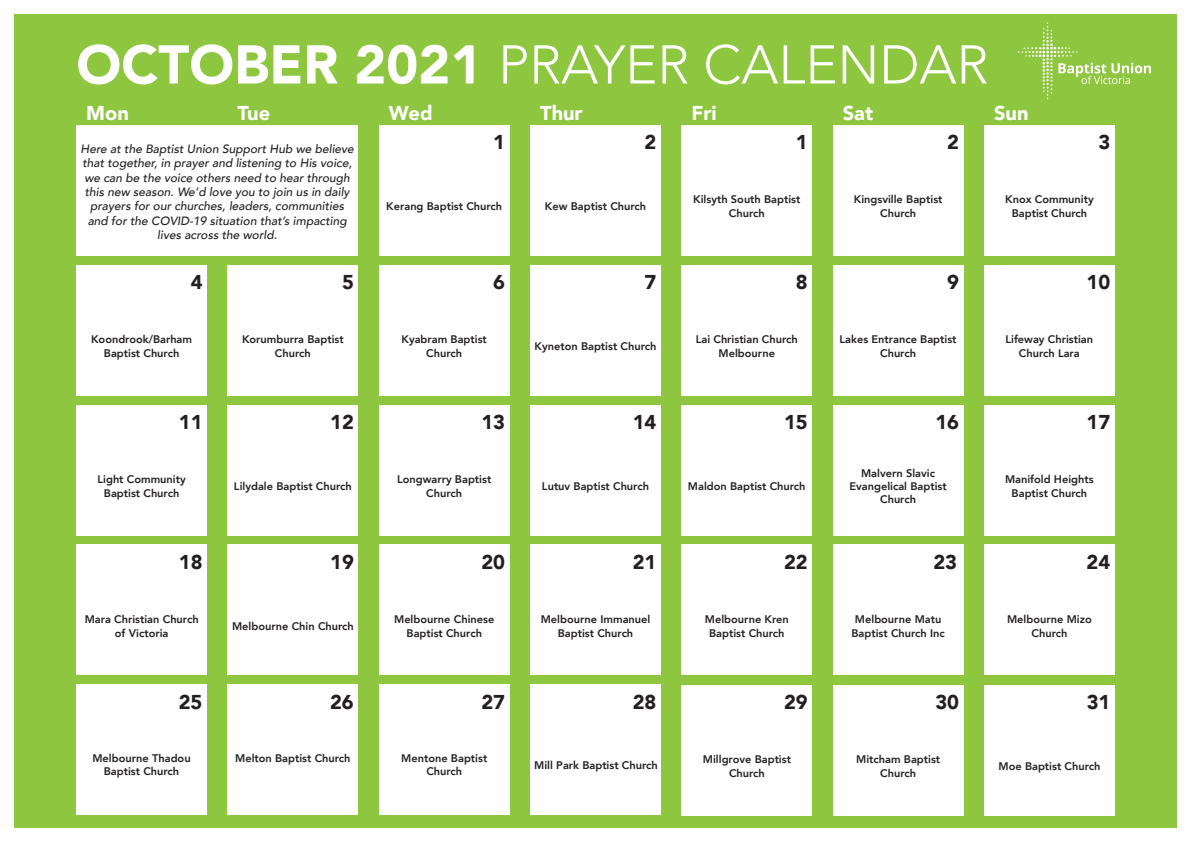
<style>
.page{position:relative;width:1191px;height:842px;background:#fff}
.page>*{position:absolute;margin:0;border:0;box-sizing:border-box;transform-origin:0 0}
.t1{font:300 54px "Avenir";color:#fff}
.t2{font:900 20px "Avenir";color:#231f20}
.t3{font:900 20px "Avenir";color:#fff}
.t4{font:italic 500 12px/14.4px "Avenir";color:#231f20;text-align:center}
.t5{font:800 11px/13.2px "Avenir";color:#231f20;text-align:center}
.s1{font-weight:900}
</style>
<div class="page">
<div style="left:14px;top:14px;width:1162px;height:814px;background:#8ec640"></div>
<div style="left:681px;top:685px;width:131px;height:130px;background:#fff"></div>
<div style="left:833px;top:685px;width:130px;height:130px;background:#fff"></div>
<div style="left:379px;top:125px;width:130px;height:130px;background:#fff"></div>
<div style="left:530px;top:125px;width:130px;height:130px;background:#fff"></div>
<div style="left:833px;top:125px;width:130px;height:130px;background:#fff"></div>
<div style="left:681px;top:125px;width:131px;height:130px;background:#fff"></div>
<div style="left:984px;top:125px;width:130px;height:130px;background:#fff"></div>
<div style="left:76px;top:265px;width:131px;height:130px;background:#fff"></div>
<div style="left:228px;top:265px;width:130px;height:130px;background:#fff"></div>
<div style="left:379px;top:265px;width:130px;height:130px;background:#fff"></div>
<div style="left:530px;top:265px;width:130px;height:130px;background:#fff"></div>
<div style="left:833px;top:265px;width:130px;height:130px;background:#fff"></div>
<div style="left:681px;top:265px;width:131px;height:130px;background:#fff"></div>
<div style="left:984px;top:265px;width:130px;height:130px;background:#fff"></div>
<div style="left:76px;top:405px;width:131px;height:130px;background:#fff"></div>
<div style="left:228px;top:405px;width:130px;height:130px;background:#fff"></div>
<div style="left:379px;top:405px;width:130px;height:130px;background:#fff"></div>
<div style="left:530px;top:405px;width:130px;height:130px;background:#fff"></div>
<div style="left:833px;top:405px;width:130px;height:130px;background:#fff"></div>
<div style="left:681px;top:405px;width:131px;height:130px;background:#fff"></div>
<div style="left:984px;top:405px;width:130px;height:130px;background:#fff"></div>
<div style="left:76px;top:545px;width:131px;height:130px;background:#fff"></div>
<div style="left:228px;top:545px;width:130px;height:130px;background:#fff"></div>
<div style="left:379px;top:545px;width:130px;height:130px;background:#fff"></div>
<div style="left:530px;top:545px;width:130px;height:130px;background:#fff"></div>
<div style="left:833px;top:545px;width:130px;height:130px;background:#fff"></div>
<div style="left:681px;top:545px;width:131px;height:130px;background:#fff"></div>
<div style="left:984px;top:545px;width:130px;height:130px;background:#fff"></div>
<div style="left:76px;top:685px;width:131px;height:130px;background:#fff"></div>
<div style="left:228px;top:685px;width:130px;height:130px;background:#fff"></div>
<div style="left:379px;top:685px;width:130px;height:130px;background:#fff"></div>
<div style="left:530px;top:685px;width:130px;height:130px;background:#fff"></div>
<svg style="left:1018px;top:22px;width:133px;height:77px"></svg>
<div style="left:984px;top:685px;width:130px;height:130px;background:#fff"></div>
<div style="left:76px;top:125px;width:282px;height:130px;background:#fff"></div>
<p class="t1" style="left:76px;top:33px;width:913px"><span class="s1">OCTOBER 2021</span> PRAYER CALENDAR</p>
<p class="t3" style="left:86px;top:96px;width:44px">Mon</p>
<p class="t3" style="left:238px;top:96px;width:34px">Tue</p>
<p class="t3" style="left:389px;top:96px;width:45px">Wed</p>
<p class="t3" style="left:540px;top:96px;width:44px">Thur</p>
<p class="t3" style="left:691px;top:96px;width:27px">Fri</p>
<p class="t3" style="left:842px;top:96px;width:32px">Sat</p>
<p class="t3" style="left:994px;top:96px;width:36px">Sun</p>
<p class="t4" style="left:80px;top:142px;width:275px">Here at the Baptist Union Support Hub we believe that together, in prayer and listening to His voice, we can be the voice others need to hear through this new season. We’d love you to join us in daily prayers for our churches, leaders, communities and for the COVID-19 situation that’s impacting lives across the world.</p>
<p class="t2" style="left:493px;top:125px;width:13px">1</p>
<p class="t2" style="left:644px;top:125px;width:13px">2</p>
<p class="t2" style="left:796px;top:125px;width:13px">1</p>
<p class="t2" style="left:947px;top:125px;width:13px">2</p>
<p class="t2" style="left:1098px;top:125px;width:13px">3</p>
<p class="t5" style="left:386px;top:200px;width:117px">Kerang Baptist Church</p>
<p class="t5" style="left:545px;top:200px;width:103px">Kew Baptist Church</p>
<p class="t5" style="left:693px;top:193px;width:109px">Kilsyth South Baptist<br>Church</p>
<p class="t5" style="left:853px;top:193px;width:90px">Kingsville Baptist<br>Church</p>
<p class="t5" style="left:1005px;top:193px;width:90px">Knox Community<br>Baptist Church</p>
<p class="t2" style="left:191px;top:265px;width:13px">4</p>
<p class="t2" style="left:342px;top:265px;width:13px">5</p>
<p class="t2" style="left:493px;top:265px;width:13px">6</p>
<p class="t2" style="left:644px;top:265px;width:13px">7</p>
<p class="t2" style="left:796px;top:265px;width:13px">8</p>
<p class="t2" style="left:947px;top:265px;width:13px">9</p>
<p class="t2" style="left:1086px;top:265px;width:25px">10</p>
<p class="t5" style="left:91px;top:333px;width:102px">Koondrook/Barham<br>Baptist Church</p>
<p class="t5" style="left:242px;top:333px;width:103px">Korumburra Baptist<br>Church</p>
<p class="t5" style="left:401px;top:333px;width:87px">Kyabram Baptist<br>Church</p>
<p class="t5" style="left:534px;top:340px;width:123px">Kyneton Baptist Church</p>
<p class="t5" style="left:695px;top:333px;width:104px">Lai Christian Church<br>Melbourne</p>
<p class="t5" style="left:839px;top:333px;width:118px">Lakes Entrance Baptist<br>Church</p>
<p class="t5" style="left:1005px;top:333px;width:89px">Lifeway Christian<br>Church Lara</p>
<p class="t2" style="left:179px;top:405px;width:25px">11</p>
<p class="t2" style="left:330px;top:405px;width:25px">12</p>
<p class="t2" style="left:481px;top:405px;width:25px">13</p>
<p class="t2" style="left:633px;top:405px;width:25px">14</p>
<p class="t2" style="left:784px;top:405px;width:25px">15</p>
<p class="t2" style="left:935px;top:405px;width:25px">16</p>
<p class="t2" style="left:1086px;top:405px;width:25px">17</p>
<p class="t5" style="left:97px;top:473px;width:90px">Light Community<br>Baptist Church</p>
<p class="t5" style="left:234px;top:480px;width:119px">Lilydale Baptist Church</p>
<p class="t5" style="left:397px;top:473px;width:96px">Longwarry Baptist<br>Church</p>
<p class="t5" style="left:542px;top:480px;width:108px">Lutuv Baptist Church</p>
<p class="t5" style="left:688px;top:480px;width:119px">Maldon Baptist Church</p>
<p class="t5" style="left:849px;top:466px;width:99px">Malvern Slavic<br>Evangelical Baptist<br>Church</p>
<p class="t5" style="left:1005px;top:473px;width:90px">Manifold Heights<br>Baptist Church</p>
<p class="t2" style="left:179px;top:545px;width:25px">18</p>
<p class="t2" style="left:330px;top:545px;width:25px">19</p>
<p class="t2" style="left:481px;top:545px;width:25px">20</p>
<p class="t2" style="left:633px;top:545px;width:25px">21</p>
<p class="t2" style="left:784px;top:545px;width:25px">22</p>
<p class="t2" style="left:933px;top:545px;width:25px">23</p>
<p class="t2" style="left:1086px;top:545px;width:25px">24</p>
<p class="t5" style="left:85px;top:613px;width:115px">Mara Christian Church of Victoria</p>
<p class="t5" style="left:232px;top:620px;width:123px">Melbourne Chin Church</p>
<p class="t5" style="left:394px;top:613px;width:102px">Melbourne Chinese<br>Baptist Church</p>
<p class="t5" style="left:541px;top:613px;width:111px">Melbourne Immanuel<br>Baptist Church</p>
<p class="t5" style="left:705px;top:613px;width:85px">Melbourne Kren<br>Baptist Church</p>
<p class="t5" style="left:851px;top:613px;width:95px">Melbourne Matu<br>Baptist Church Inc</p>
<p class="t5" style="left:1007px;top:613px;width:86px">Melbourne Mizo<br>Church</p>
<p class="t2" style="left:179px;top:685px;width:25px">25</p>
<p class="t2" style="left:330px;top:685px;width:25px">26</p>
<p class="t2" style="left:481px;top:685px;width:25px">27</p>
<p class="t2" style="left:633px;top:685px;width:25px">28</p>
<p class="t2" style="left:784px;top:685px;width:25px">29</p>
<p class="t2" style="left:935px;top:685px;width:25px">30</p>
<p class="t2" style="left:1086px;top:685px;width:25px">31</p>
<p class="t5" style="left:92px;top:751px;width:100px">Melbourne Thadou<br>Baptist Church</p>
<p class="t5" style="left:235px;top:751px;width:117px">Melton Baptist Church</p>
<p class="t5" style="left:401px;top:752px;width:87px">Mentone Baptist<br>Church</p>
<p class="t5" style="left:534px;top:758px;width:125px">Mill Park Baptist Church</p>
<p class="t5" style="left:703px;top:753px;width:90px">Millgrove Baptist<br>Church</p>
<p class="t5" style="left:856px;top:753px;width:85px">Mitcham Baptist<br>Church</p>
<p class="t5" style="left:998px;top:759px;width:103px">Moe Baptist Church</p>
</div>
